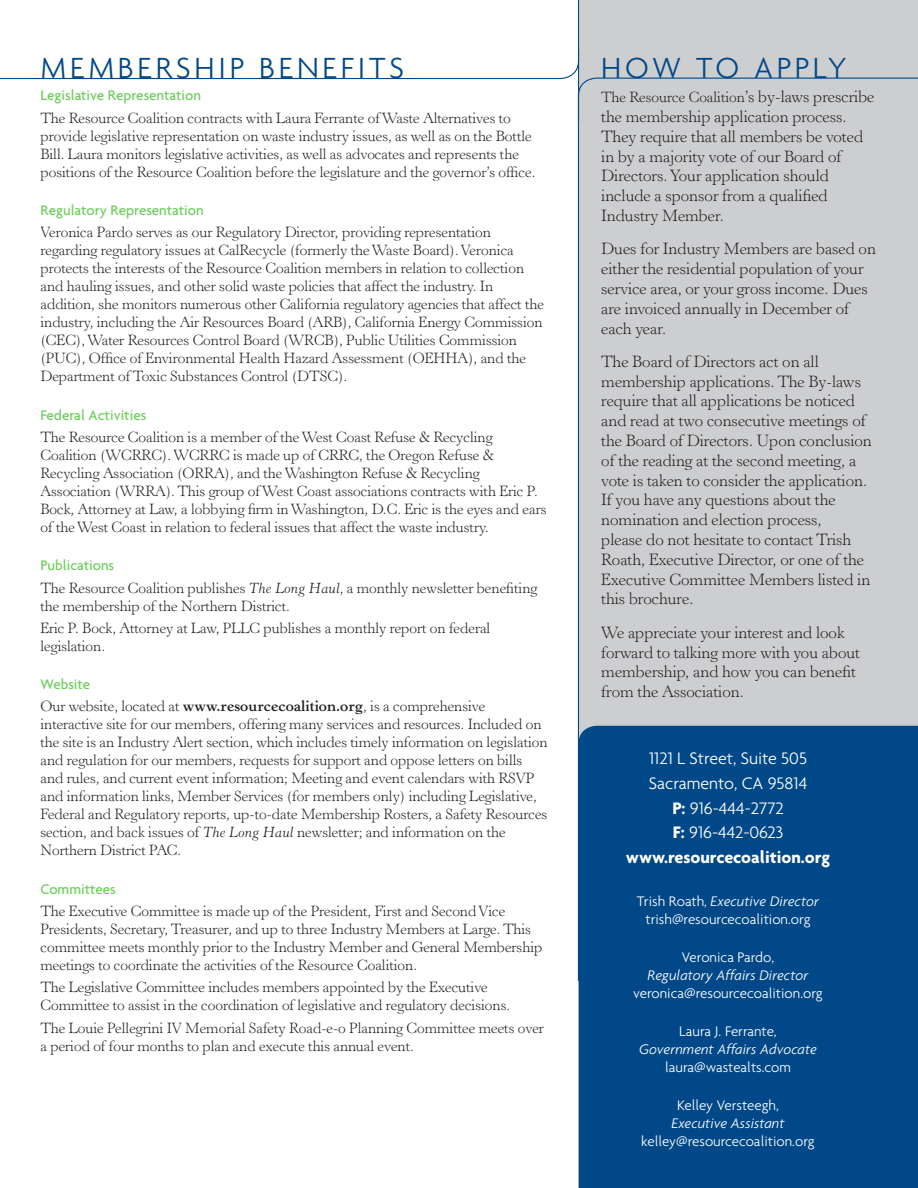
<style>
.page{position:relative;width:918px;height:1188px;background:#fff}
.page>*{position:absolute;margin:0;border:0;box-sizing:border-box;transform-origin:0 0}
.t1{font:300 31.5px "Agenda";letter-spacing:.12em;color:#004888}
.t2{font:300 18px "Agenda";color:#fff}
.t3{font:700 18px "Agenda";color:#fff}
.t4{font:300 16.5px/19.8px "Horley Old Style";color:#231f20}
.t5{font:300 15px/18px "Horley Old Style";color:#231f20}
.t6{font:italic 300 15px/18px "Agenda";color:#fff;text-align:center}
.t7{font:300 15px "Agenda";color:#fff}
.t8{font:500 15px "Agenda";color:#6ccd5b}
.s1{font-style:italic}
.s2{font-weight:700}
.s3{font-size:16.5px}
.s4{font-style:normal}
</style>
<div class="page">
<div style="left:580px;top:0;width:338px;height:77px;background:#cdced0"></div>
<div style="left:579px;top:982px;width:339px;height:206px;background:#004888"></div>
<svg style="left:577px;top:77px;width:341px;height:905px;background:#92a7bb"></svg>
<svg style="left:0;top:0;width:580px;height:80px"></svg>
<hr style="left:578px;top:50px;width:1px;height:72px;background:#004888">
<p class="t1" style="left:40px;top:50px;width:365px">MEMBERSHIP BENEFITS</p>
<p class="t8" style="left:40px;top:87px;width:162px">Legislative Representation</p>
<p class="t5" style="left:40px;top:109px;width:497px">The Resource Coalition contracts with Laura Ferrante of Waste Alternatives to provide legislative representation on waste industry issues, as well as on the Bottle Bill. Laura monitors legislative activities, as well as advocates and represents the positions of the Resource Coalition before the legislature and the governor’s office.</p>
<p class="t8" style="left:40px;top:201px;width:165px">Regulatory Representation</p>
<p class="t5" style="left:40px;top:224px;width:505px">Veronica Pardo serves as our Regulatory Director, providing representation regarding regulatory issues at CalRecycle (formerly the Waste Board). Veronica protects the interests of the Resource Coalition members in relation to collection and hauling issues, and other solid waste policies that affect the industry. In addition, she monitors numerous other California regulatory agencies that affect the industry, including the Air Resources Board (ARB), California Energy Commission (CEC), Water Resources Control Board (WRCB), Public Utilities Commission (PUC), Office of Environmental Health Hazard Assessment (OEHHA), and the Department of Toxic Substances Control (DTSC).</p>
<p class="t8" style="left:40px;top:406px;width:107px">Federal Activities</p>
<p class="t5" style="left:40px;top:429px;width:508px">The Resource Coalition is a member of the West Coast Refuse &amp; Recycling Coalition (WCRRC). WCRRC is made up of CRRC, the Oregon Refuse &amp; Recycling Association (ORRA), and the Washington Refuse &amp; Recycling Association (WRRA). This group of West Coast associations contracts with Eric P.<br>Bock, Attorney at Law, a lobbying firm in Washington, D.C. Eric is the eyes and ears of the West Coast in relation to federal issues that affect the waste industry.</p>
<p class="t8" style="left:40px;top:556px;width:75px">Publications</p>
<p class="t5" style="left:40px;top:579px;width:498px">The Resource Coalition publishes <span class="s1">The Long Haul</span>, a monthly newsletter benefiting the membership of the Northern District.</p>
<p class="t5" style="left:40px;top:619px;width:451px">Eric P. Bock, Attorney at Law, PLLC publishes a monthly report on federal legislation.</p>
<p class="t8" style="left:40px;top:675px;width:51px">Website</p>
<p class="t5" style="left:40px;top:698px;width:509px">Our website, located at <span class="s2">www.resourcecoalition.org</span>, is a comprehensive interactive site for our members, offering many services and resources. Included on the site is an Industry Alert section, which includes timely information on legislation and regulation for our members, requests for support and oppose letters on bills and rules, and current event information; Meeting and event calendars with RSVP and information links, Member Services (for members only) including Legislative, Federal and Regulatory reports, up-to-date Membership Rosters, a Safety Resources section, and back issues of <span class="s1">The Long Haul</span> newsletter; and information on the Northern District PAC.</p>
<p class="t8" style="left:40px;top:880px;width:77px">Committees</p>
<p class="t5" style="left:40px;top:903px;width:503px">The Executive Committee is made up of the President, First and Second Vice Presidents, Secretary, Treasurer, and up to three Industry Members at Large. This committee meets monthly prior to the Industry Member and General Membership meetings to coordinate the activities of the Resource Coalition.</p>
<p class="t5" style="left:40px;top:979px;width:471px">The Legislative Committee includes members appointed by the Executive<br>Committee to assist in the coordination of legislative and regulatory decisions.</p>
<p class="t5" style="left:40px;top:1019px;width:505px">The Louie Pellegrini IV Memorial Safety Road-e-o Planning Committee meets over a period of four months to plan and execute this annual event.</p>
<p class="t1" style="left:601px;top:50px;width:247px">HOW TO APPLY</p>
<p class="t5" style="left:601px;top:89px;width:275px">The Resource Coalition<span class="s3">’s by-laws prescribe</span></p>
<p class="t4" style="left:601px;top:107px;width:263px">the membership application process.<br>They require that all members be voted in by a majority vote of our Board of Directors. Your application should include a sponsor from a qualified Industry Member.</p>
<p class="t4" style="left:601px;top:240px;width:276px">Dues for Industry Members are based on either the residential population of your service area, or your gross income. Dues are invoiced annually in December of each year.</p>
<p class="t4" style="left:601px;top:352px;width:272px">The Board of Directors act on all membership applications. The By-laws require that all applications be noticed and read at two consecutive meetings of the Board of Directors. Upon conclusion of the reading at the second meeting, a vote is taken to consider the application.<br>If you have any questions about the nomination and election process,<br>please do not hesitate to contact Trish Roath, Executive Director, or one of the Executive Committee Members listed in this brochure.</p>
<p class="t4" style="left:601px;top:623px;width:260px">We appreciate your interest and look forward to talking more with you about membership, and how you can benefit from the Association.</p>
<p class="t2" style="left:649px;top:748px;width:160px">1121 L Street, Suite 505</p>
<p class="t2" style="left:649px;top:772px;width:160px">Sacramento, CA 95814</p>
<p class="t2" style="left:672px;top:797px;width:113px"><span class="s2">P:</span> 916-444-2772</p>
<p class="t2" style="left:673px;top:822px;width:112px"><span class="s2">F:</span> 916-442-0623</p>
<p class="t3" style="left:626px;top:846px;width:206px">www.resourcecoalition.org</p>
<p class="t6" style="left:637px;top:892px;width:184px"><span class="s4">Trish Roath,</span> Executive Director</p>
<p class="t7" style="left:645px;top:910px;width:167px">trish@resourcecoalition.org</p>
<p class="t6" style="left:648px;top:948px;width:162px"><span class="s4">Veronica Pardo,<br></span>Regulatory Affairs Director</p>
<p class="t7" style="left:633px;top:984px;width:191px">veronica@resourcecoalition.org</p>
<p class="t6" style="left:639px;top:1022px;width:179px"><span class="s4">Laura J. Ferrante,<br></span>Government Affairs Advocate</p>
<p class="t7" style="left:665px;top:1059px;width:127px">laura@wastealts.com</p>
<p class="t6" style="left:672px;top:1096px;width:114px"><span class="s4">Kelley Versteegh,<br></span>Executive Assistant</p>
<p class="t7" style="left:641px;top:1133px;width:175px">kelley@resourcecoalition.org</p>
</div>
